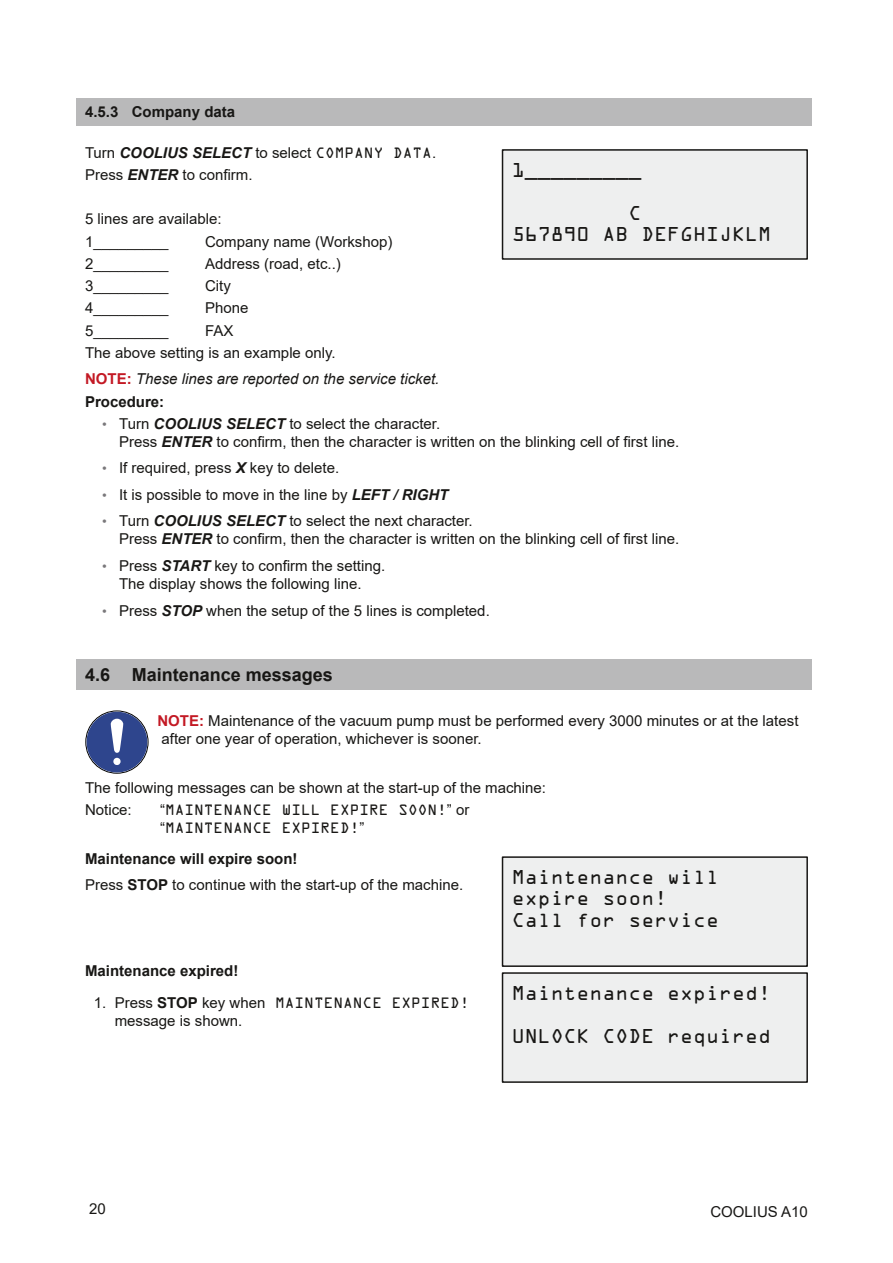
<style>
.page{position:relative;width:893px;height:1263px;background:#fff}
.page>*{position:absolute;margin:0;border:0;box-sizing:border-box;transform-origin:0 0}
.t1{font:18px/21.6px "OCRA Std";color:#181715}
.t2{font:700 18px "Arial";color:#181715}
.t3{font:15px/22.2px "Arial";color:#181715}
.t4{font:italic 15px/22.2px "Arial";color:#181715}
.t5{font:700 15px "Arial";color:#181715}
.t6{font:13.5px/18px "OCRA Std";color:#181715}
.s1{font-weight:700;font-style:italic}
.s2{font-family:"OCRA Std";font-size:13.5px}
.s3{font-weight:700;font-style:normal;color:#c31924}
.s4{font-weight:700;font-style:normal}
.s5{font-size:13.5px;color:#7a787b}
.s6{font-weight:700;color:#c31924}
.s7{font-family:"Arial";font-size:15px}
.s8{font-weight:700}
.s9{font-family:"Arial";font-weight:700;font-size:15px}
</style>
<div class="page">
<div style="left:77px;top:98px;width:735px;height:28px;background:#b9b9ba"></div>
<div style="left:502px;top:150px;width:305px;height:109px;background:#eeefef"></div>
<div style="left:502px;top:149px;width:306px;height:111px;border:2px solid #181715"></div>
<div style="left:77px;top:660px;width:735px;height:30px;background:#b9b9ba"></div>
<svg style="left:85px;top:710px;width:64px;height:62px"></svg>
<div style="left:502px;top:857px;width:305px;height:109px;background:#eeefef"></div>
<div style="left:502px;top:856px;width:306px;height:111px;border:2px solid #181715"></div>
<div style="left:502px;top:973px;width:305px;height:109px;background:#eeefef"></div>
<div style="left:502px;top:972px;width:306px;height:111px;border:2px solid #181715"></div>
<p class="t5" style="left:85px;top:101px;width:152px">4.5.3 Company data</p>
<p class="t3" style="left:85px;top:141px;width:353px">Turn <span class="s1">COOLIUS SELECT</span> to select <span class="s2">COMPANY DATA</span>.<br>Press <span class="s1">ENTER</span> to confirm.</p>
<p class="t3" style="left:85px;top:208px;width:138px">5 lines are available:<br>1_________</p>
<p class="t3" style="left:205px;top:230px;width:189px">Company name (Workshop)</p>
<p class="t1" style="left:512px;top:160px;width:131px">1_________</p>
<p class="t1" style="left:512px;top:204px;width:261px;text-indent:117px">C<br>567890 AB DEFGHIJKLM</p>
<p class="t3" style="left:85px;top:252px;width:85px">2_________</p>
<p class="t3" style="left:205px;top:252px;width:137px">Address (road, etc..)</p>
<p class="t3" style="left:85px;top:275px;width:85px">3_________</p>
<p class="t3" style="left:205px;top:275px;width:27px">City</p>
<p class="t3" style="left:85px;top:297px;width:85px">4_________</p>
<p class="t3" style="left:205px;top:297px;width:45px">Phone</p>
<p class="t3" style="left:85px;top:319px;width:85px">5_________</p>
<p class="t3" style="left:85px;top:319px;width:252px;text-indent:120px">FAX<br>The above setting is an example only.</p>
<p class="t4" style="left:85px;top:368px;width:356px"><span class="s3">NOTE:</span> These lines are reported on the service ticket.<br><span class="s4">Procedure:</span></p>
<p class="t3" style="left:119px;top:415px;width:562px;line-height:18px;text-indent:-17px"><span class="s5">•</span> Turn <span class="s1">COOLIUS SELECT</span> to select the character.<br>Press <span class="s1">ENTER</span> to confirm, then the character is written on the blinking cell of first line.</p>
<p class="t3" style="left:102px;top:457px;width:239px"><span class="s5">•</span> If required, press <span class="s1">X</span> key to delete.</p>
<p class="t3" style="left:102px;top:483px;width:348px"><span class="s5">•</span> It is possible to move in the line by <span class="s1">LEFT / RIGHT</span></p>
<p class="t3" style="left:119px;top:512px;width:562px;line-height:18px;text-indent:-17px"><span class="s5">•</span> Turn <span class="s1">COOLIUS SELECT</span> to select the next character.<br>Press <span class="s1">ENTER</span> to confirm, then the character is written on the blinking cell of first line.</p>
<p class="t3" style="left:102px;top:557px;width:285px;line-height:18px;text-align:center"><span class="s5">•</span> Press <span class="s1">START</span> key to confirm the setting.<br>The display shows the following line.</p>
<p class="t3" style="left:102px;top:599px;width:389px"><span class="s5">•</span> Press <span class="s1">STOP</span> when the setup of the 5 lines is completed.</p>
<p class="t2" style="left:85px;top:662px;width:249px">4.6 Maintenance messages</p>
<p class="t3" style="left:157px;top:712px;width:643px;line-height:18px"><span class="s6">NOTE:</span> Maintenance of the vacuum pump must be performed every 3000 minutes or at the latest after one year of operation, whichever is sooner.</p>
<p class="t3" style="left:85px;top:776px;width:463px">The following messages can be shown at the start-up of the machine:<br>Notice:</p>
<p class="t6" style="left:160px;top:802px;width:311px"><span class="s7">“</span>MAINTENANCE WILL EXPIRE SOON!<span class="s7">” or “</span>MAINTENANCE EXPIRED!<span class="s7">”</span></p>
<p class="t3" style="left:85px;top:845px;width:380px;line-height:26.5px"><span class="s8">Maintenance will expire soon!<br></span>Press <span class="s8">STOP</span> to continue with the start-up of the machine.</p>
<p class="t1" style="left:512px;top:868px;width:209px">Maintenance will expire soon!<br>Call for service</p>
<p class="t5" style="left:85px;top:961px;width:155px">Maintenance expired!</p>
<p class="t6" style="left:94px;top:995px;width:377px"><span class="s7">1. Press</span> <span class="s9">STOP</span> <span class="s7">key when</span> MAINTENANCE EXPIRED!</p>
<p class="t3" style="left:115px;top:1010px;width:129px">message is shown.</p>
<p class="t1" style="left:512px;top:983px;width:261px">Maintenance expired!</p>
<p class="t1" style="left:512px;top:1027px;width:261px">UNLOCK CODE required</p>
<p class="t3" style="left:89px;top:1198px;width:18px">20</p>
<p class="t3" style="left:710px;top:1200px;width:99px">COOLIUS A10</p>
</div>
